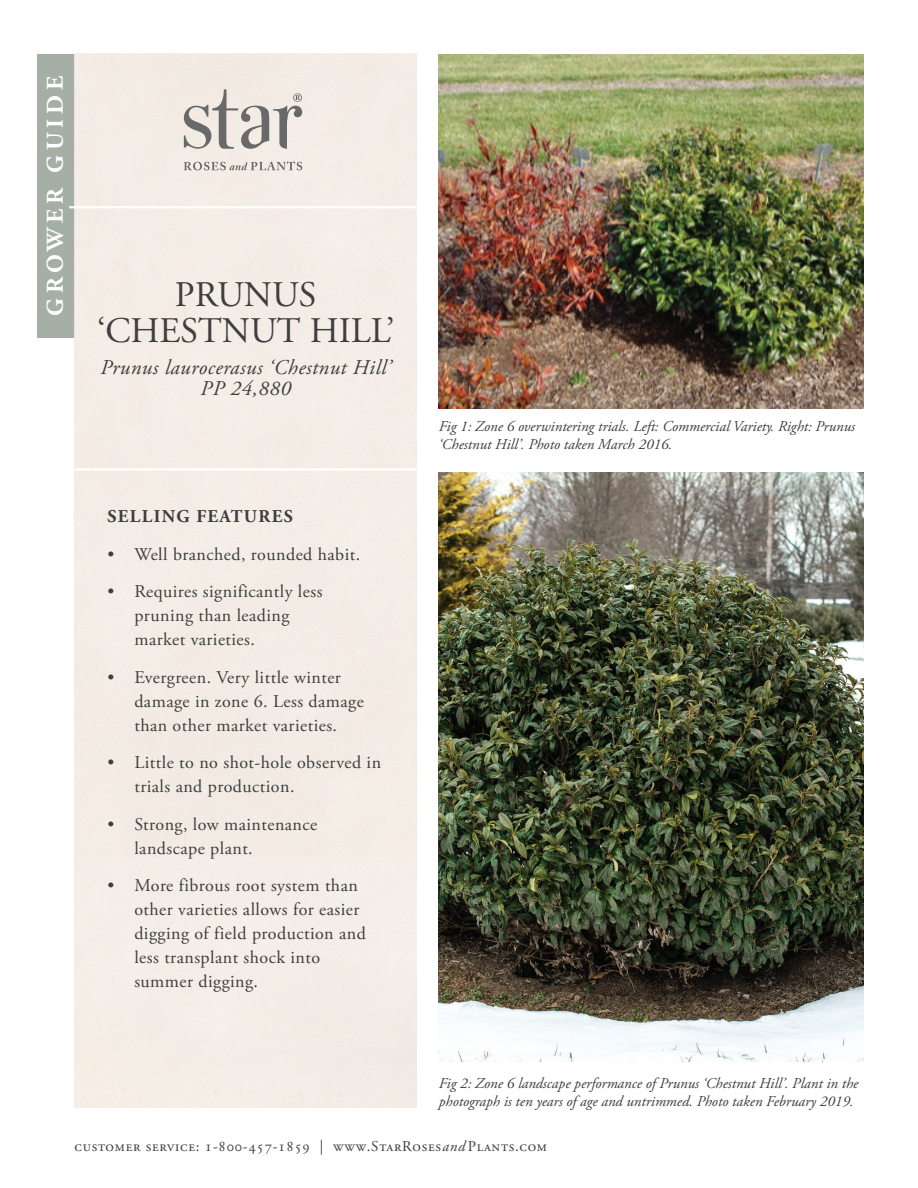
<style>
.page{position:relative;width:918px;height:1188px;background:#fff}
.page>*{position:absolute;margin:0;border:0;box-sizing:border-box;transform-origin:0 0}
.t1{font:36px/36px "Adobe Garamond Pro";color:#3e3e3f;text-align:center}
.t2{font:700 24px "Adobe Garamond Pro";letter-spacing:.2em;color:#fff}
.t3{font:italic 21px/21px "Adobe Garamond Pro";letter-spacing:.025em;color:#3e3e3f;text-align:center}
.t4{font:18px/24px "Adobe Garamond Pro";letter-spacing:.025em;color:#3e3e3f}
.t5{font:700 18px "Adobe Garamond Pro";letter-spacing:.075em;color:#3e3e3f}
.t6{font:italic 15px/18px "Adobe Garamond Pro";color:#3e3e3f}
.t7{font:15px "Adobe Garamond Pro";letter-spacing:.05em;color:#3e3e3f}
.s1{font-style:italic}
</style>
<div class="page">
<img style="left:439px;top:54px;width:425px;height:355px">
<img style="left:439px;top:472px;width:425px;height:589px">
<div style="left:37px;top:54px;width:38px;height:284px;background:#a5afa6"></div>
<hr style="left:69px;top:206px;width:348px;height:2px;background:#fff">
<svg style="left:184px;top:161px;width:118px;height:9px"></svg>
<svg style="left:184px;top:89px;width:118px;height:60px;background:#cdc8c2"></svg>
<h2 class="t2" style="left:41px;top:316px;width:241px;rotate:-90deg">GROWER GUIDE</h2>
<h1 class="t1" style="left:97px;top:278px;width:299px">PRUNUS ‘CHESTNUT HILL’</h1>
<p class="t3" style="left:100px;top:358px;width:292px">Prunus laurocerasus ‘Chestnut Hill’<br>PP 24,880</p>
<p class="t5" style="left:108px;top:506px;width:187px">SELLING FEATURES</p>
<p class="t4" style="left:107px;top:543px;width:254px">• Well branched, rounded habit.</p>
<p class="t4" style="left:134px;top:580px;width:190px;text-indent:-27px">• Requires significantly less pruning than leading market varieties.</p>
<p class="t4" style="left:134px;top:666px;width:231px;text-indent:-27px">• Evergreen. Very little winter damage in zone 6. Less damage than other market varieties.</p>
<p class="t4" style="left:134px;top:751px;width:248px;text-indent:-27px">• Little to no shot-hole observed in trials and production.</p>
<p class="t4" style="left:134px;top:812px;width:184px;text-indent:-27px">• Strong, low maintenance landscape plant.</p>
<p class="t4" style="left:134px;top:874px;width:233px;text-indent:-27px">• More fibrous root system than other varieties allows for easier digging of field production and less transplant shock into summer digging.</p>
<p class="t6" style="left:439px;top:418px;width:418px">Fig 1: Zone 6 overwintering trials. Left: Commercial Variety. Right: Prunus ‘Chestnut Hill’. Photo taken March 2016.</p>
<p class="t6" style="left:439px;top:1074px;width:421px">Fig 2: Zone 6 landscape performance of Prunus ‘Chestnut Hill’. Plant in the photograph is ten years of age and untrimmed. Photo taken February 2019.</p>
<p class="t7" style="left:75px;top:1137px;width:474px">customer service: 1-800-457-1859 | www.StarRoses<span class="s1">and</span> Plants.com</p>
</div>
